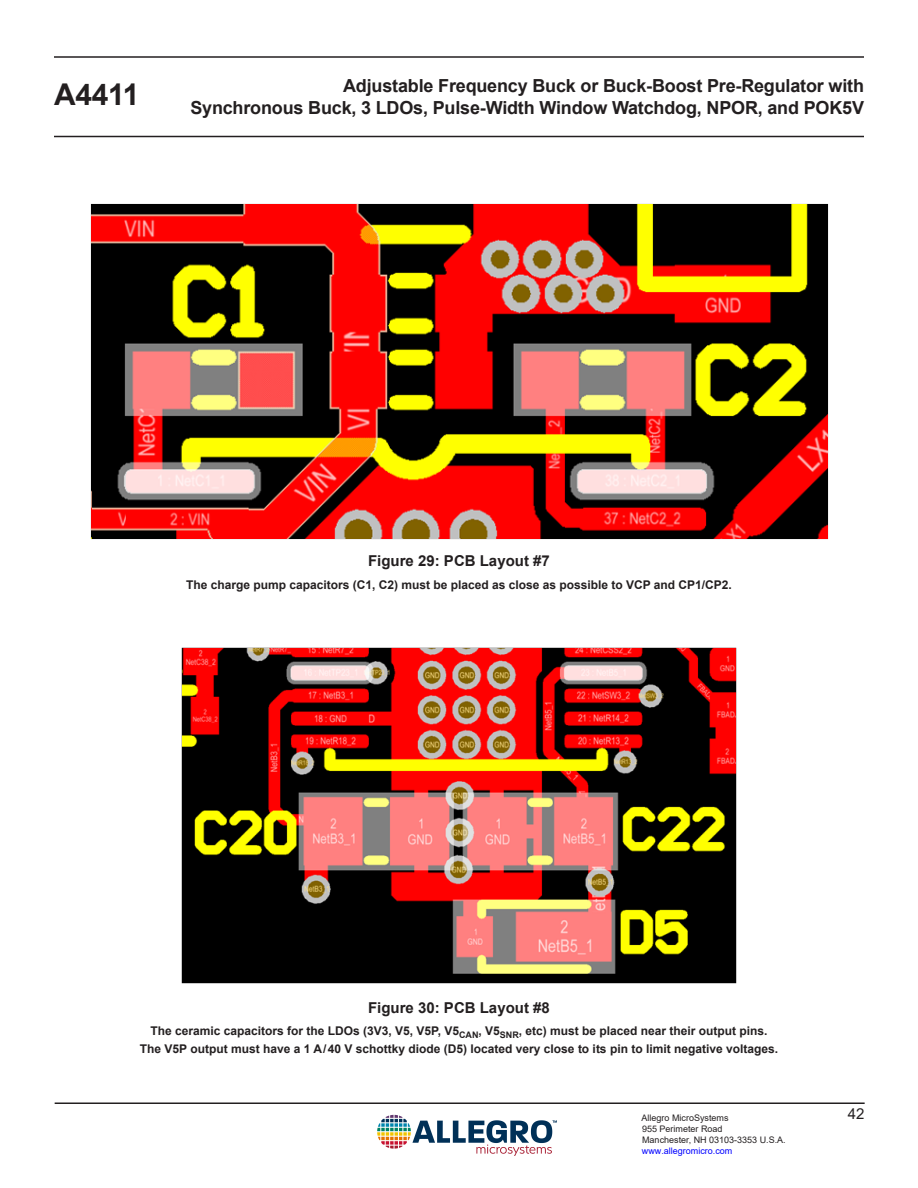
<style>
.page{position:relative;width:918px;height:1188px;background:#fff}
.page>*{position:absolute;margin:0;border:0;box-sizing:border-box;transform-origin:0 0}
.t1{font:700 30px "Arial";letter-spacing:-.01em;color:#231f20}
.t2{font:700 18px "Arial";letter-spacing:-.01em;color:#231f20}
.t3{font:700 15px "Arial";color:#231f20}
.t4{font:15px "Arial";color:#231f20}
.Table_Header{font:700 12px "Arial";color:#231f20}
.t5{font:9px/10.8px "Arial";color:#231f20}
.t6{font:9px "Arial";color:#00f}
</style>
<div class="page">
<hr style="left:55px;top:1102px;width:810px;height:2px;background:#231f20">
<hr style="left:54px;top:136px;width:810px;height:1px;background:#231f20">
<hr style="left:54px;top:56px;width:810px;height:2px;background:#231f20">
<img style="left:377px;top:1114px;width:180px;height:42px">
<img style="left:91px;top:204px;width:737px;height:336px">
<img style="left:182px;top:647px;width:555px;height:337px">
<h1 class="t1" style="left:54px;top:74px;width:87px">A4411</h1>
<h2 class="t2" style="left:343px;top:73px;width:522px">Adjustable Frequency Buck or Buck-Boost Pre-Regulator with</h2>
<h2 class="t2" style="left:190px;top:95px;width:675px">Synchronous Buck, 3 LDOs, Pulse-Width Window Watchdog, NPOR, and POK5V</h2>
<p class="t3" style="left:368px;top:551px;width:183px">Figure 29: PCB Layout #7</p>
<p class="Table_Header" style="left:186px;top:576px;width:547px">The charge pump capacitors (C1, C2) must be placed as close as possible to VCP and CP1/CP2.</p>
<p class="t3" style="left:368px;top:997px;width:183px">Figure 30: PCB Layout #8</p>
<p class="Table_Header" style="left:150px;top:1022px;width:619px">The ceramic capacitors for the LDOs (3V3, V5, V5P, V5<sub>CAN</sub>, V5<sub>SNR</sub>, etc) must be placed near their output pins.</p>
<p class="Table_Header" style="left:140px;top:1040px;width:640px">The V5P output must have a 1 A/40 V schottky diode (D5) located very close to its pin to limit negative voltages.</p>
<p class="t5" style="left:642px;top:1113px;width:89px">Allegro MicroSystems</p>
<p class="t5" style="left:642px;top:1124px;width:145px">955 Perimeter Road<br>Manchester, NH 03103-3353 U.S.A.</p>
<p class="t6" style="left:642px;top:1144px;width:92px">www.allegromicro.com</p>
<p class="t4" style="left:848px;top:1103px;width:18px">42</p>
</div>
